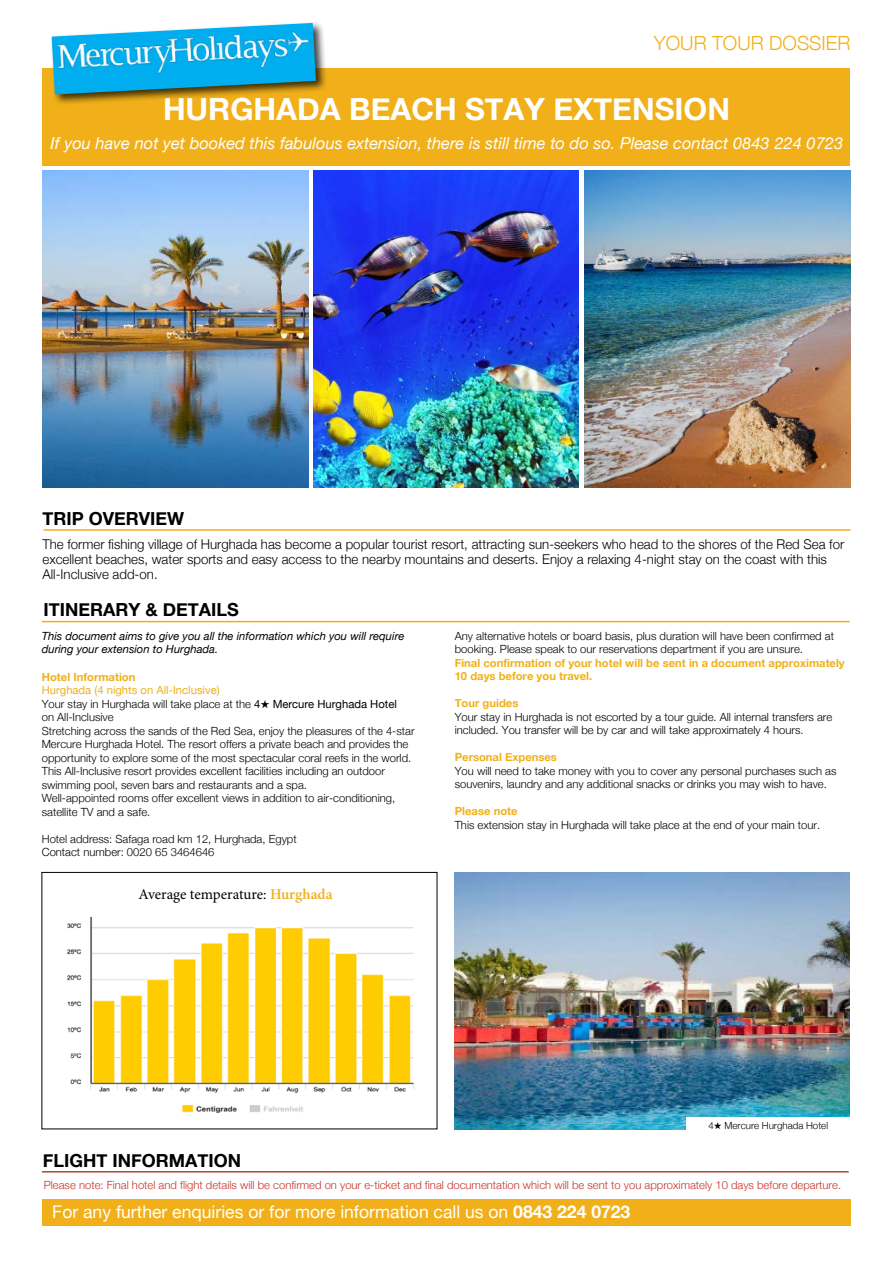
<style>
.page{position:relative;width:893px;height:1263px;background:#fff}
.page>*{position:absolute;margin:0;border:0;box-sizing:border-box;transform-origin:0 0}
.t1{font:700 30.6px "Helvetica Neue";color:#fff}
.t2{font:300 19.5px "Helvetica Neue";color:#f1b019}
.t3{font:700 18px "Helvetica Neue";color:#000}
.t4{font:17.55px "Helvetica Neue";color:#fff}
.t5{font:italic 16.5px "Helvetica Neue";color:#fff}
.t6{font:15px "Minion Pro";letter-spacing:-.005em;color:#000}
.t7{font:300 13.5px/15px "Helvetica Neue";color:#000}
.t8{font:300 11.25px/13.5px "Helvetica Neue";color:#000}
.t9{font:300 11.25px "Helvetica Neue";color:#c7312b}
.t10{font:700 11.25px/13.5px "Helvetica Neue";color:#f1b019}
.t11{font:italic 11.25px/13.5px "Helvetica Neue";color:#000}
.t12{font:300 9.75px "Helvetica Neue";color:#000}
.s1{font-weight:400;color:#f1b019}
.s2{font-weight:400}
.s3{font-weight:600;color:#f1b019}
.s4{font-weight:700}
</style>
<div class="page">
<hr style="left:44px;top:529px;width:806px;height:2px;background:#f1b019">
<div style="left:43px;top:1199px;width:808px;height:26px;background:#f1b019"></div>
<div style="left:43px;top:69px;width:807px;height:97px;background:#f1b019"></div>
<img style="left:584px;top:170px;width:266px;height:317px">
<img style="left:42px;top:170px;width:266px;height:317px">
<img style="left:314px;top:170px;width:264px;height:317px">
<div style="left:49px;top:21px;width:278px;height:85px;background:#000;opacity:.75"></div>
<svg style="left:52px;top:23px;width:264px;height:71px"></svg>
<img style="left:54px;top:25px;width:261px;height:69px">
<hr style="left:42px;top:1171px;width:807px;height:1px;background:#aa4637">
<hr style="left:42px;top:621px;width:808px;height:1px;background:#f1b019">
<img style="left:455px;top:872px;width:395px;height:257px">
<div style="left:686px;top:1118px;width:165px;height:13px;background:#fff"></div>
<div style="left:42px;top:872px;width:395px;height:257px;border:1px solid #000"></div>
<img style="left:66px;top:917px;width:349px;height:196px">
<h2 class="t2" style="left:654px;top:28px;width:198px">YOUR TOUR DOSSIER</h2>
<h1 class="t1" style="left:163px;top:85px;width:568px">HURGHADA BEACH STAY EXTENSION</h1>
<h3 class="t5" style="left:51px;top:131px;width:794px">If you have not yet booked this fabulous extension, there is still time to do so. Please contact 0843 224 0723</h3>
<h3 class="t3" style="left:43px;top:504px;width:143px">TRIP OVERVIEW</h3>
<p class="t7" style="left:43px;top:535px;width:803px">The former fishing village of Hurghada has become a popular tourist resort, attracting sun-seekers who head to the shores of the Red Sea for excellent beaches, water sports and easy access to the nearby mountains and deserts. Enjoy a relaxing 4-night stay on the coast with this<br>All-Inclusive add-on.</p>
<h3 class="t3" style="left:44px;top:595px;width:197px">ITINERARY &amp; DETAILS</h3>
<p class="t11" style="left:42px;top:629px;width:364px">This document aims to give you all the information which you will require during your extension to Hurghada.</p>
<p class="t10" style="left:42px;top:670px;width:95px">Hotel Information</p>
<p class="t8" style="left:42px;top:683px;width:374px"><span class="s1">Hurghada (4 nights on All-Inclusive)<br></span>Your stay in Hurghada will take place at the <span class="s2">4</span>★ <span class="s2">Mercure Hurghada Hotel<br></span>on All-Inclusive<br>Stretching across the sands of the Red Sea, enjoy the pleasures of the 4-star Mercure Hurghada Hotel. The resort offers a private beach and provides the opportunity to explore some of the most spectacular coral reefs in the world.<br>This All-Inclusive resort provides excellent facilities including an outdoor swimming pool, seven bars and restaurants and a spa.<br>Well-appointed rooms offer excellent views in addition to air-conditioning, satellite TV and a safe.</p>
<p class="t8" style="left:42px;top:831px;width:256px">Hotel address: Safaga road km 12, Hurghada, Egypt<br>Contact number: 0020 65 3464646</p>
<h3 class="t6" style="left:139px;top:884px;width:195px">Average temperature: <span class="s3">Hurghada</span></h3>
<p class="t8" style="left:455px;top:628px;width:381px">Any alternative hotels or board basis, plus duration will have been confirmed at booking. Please speak to our reservations department if you are unsure.</p>
<p class="t10" style="left:455px;top:656px;width:392px">Final confirmation of your hotel will be sent in a document approximately<br>10 days before you travel.</p>
<p class="t10" style="left:455px;top:697px;width:65px">Tour guides</p>
<p class="t8" style="left:455px;top:709px;width:379px">Your stay in Hurghada is not escorted by a tour guide. All internal transfers are included. You transfer will be by car and will take approximately 4 hours.</p>
<p class="t10" style="left:455px;top:751px;width:104px">Personal Expenses</p>
<p class="t8" style="left:455px;top:763px;width:383px">You will need to take money with you to cover any personal purchases such as souvenirs, laundry and any additional snacks or drinks you may wish to have.</p>
<p class="t10" style="left:455px;top:805px;width:64px">Please note</p>
<p class="t8" style="left:455px;top:817px;width:367px">This extension stay in Hurghada will take place at the end of your main tour.</p>
<p class="t12" style="left:708px;top:1117px;width:121px">4★ Mercure Hurghada Hotel</p>
<h3 class="t3" style="left:43px;top:1146px;width:200px">FLIGHT INFORMATION</h3>
<p class="t9" style="left:44px;top:1176px;width:799px">Please note: Final hotel and flight details will be confirmed on your e-ticket and final documentation which will be sent to you approximately 10 days before departure.</p>
<h3 class="t4" style="left:52px;top:1199px;width:580px">For any further enquiries or for more information call us on <span class="s4">0843 224 0723</span></h3>
</div>
